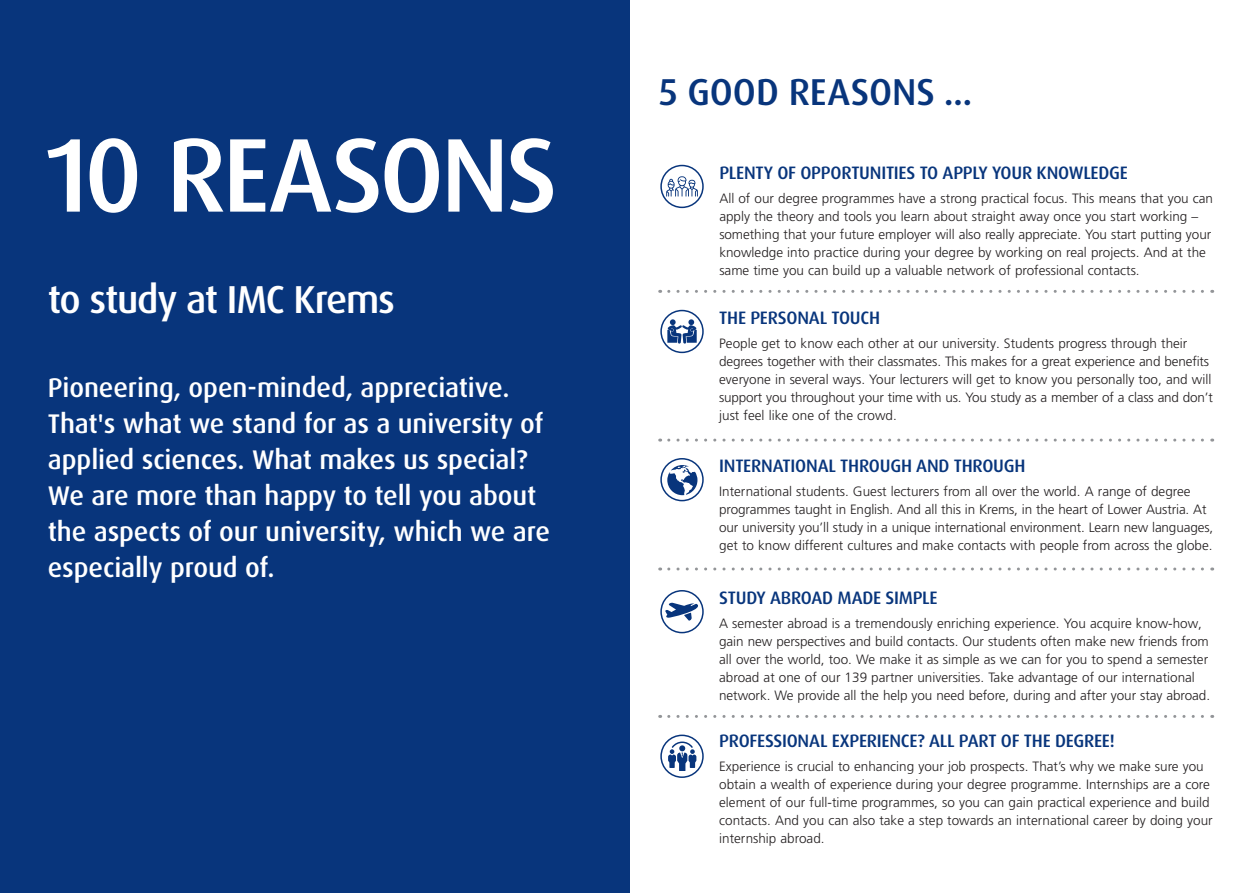
<style>
.page{position:relative;width:1259px;height:893px;background:#fff}
.page>*{position:absolute;margin:0;border:0;box-sizing:border-box;transform-origin:0 0}
.t1{font:500 105px "Dax OT";color:#fff}
.t2{font:500 39px "Dax OT";letter-spacing:-.035em;color:#fff}
.t3{font:500 37.5px "Dax OT";color:#08357c}
.t4{font:500 27px/36px "Dax OT";letter-spacing:-.005em;color:#fff}
.t5{font:500 18px "Dax OT";letter-spacing:-.015em;color:#08357c}
.t6{font:300 13.5px/18px "Frutiger LT Pro";color:#231f20}
</style>
<div class="page">
<div style="left:0;top:0;width:629px;height:893px;background:#08357c"></div>
<svg style="left:669px;top:439px;width:543px;height:3px"></svg>
<svg style="left:669px;top:290px;width:543px;height:3px"></svg>
<svg style="left:669px;top:567px;width:543px;height:3px"></svg>
<svg style="left:669px;top:715px;width:543px;height:3px"></svg>
<div style="left:660px;top:165px;width:43px;height:43px;border:2px solid #08357c;border-radius:50%"></div>
<svg style="left:666px;top:176px;width:32px;height:21px"></svg>
<div style="left:660px;top:310px;width:43px;height:43px;border:2px solid #08357c;border-radius:50%"></div>
<svg style="left:667px;top:319px;width:29px;height:25px"></svg>
<svg style="left:661px;top:459px;width:42px;height:42px"></svg>
<div style="left:660px;top:458px;width:43px;height:43px;border:2px solid #08357c;border-radius:50%"></div>
<svg style="left:667px;top:465px;width:30px;height:30px"></svg>
<div style="left:660px;top:590px;width:43px;height:43px;border:2px solid #08357c;border-radius:50%"></div>
<svg style="left:665px;top:603px;width:33px;height:18px"></svg>
<svg style="left:661px;top:735px;width:42px;height:42px"></svg>
<div style="left:660px;top:735px;width:43px;height:43px;border:2px solid #08357c;border-radius:50%"></div>
<svg style="left:668px;top:741px;width:28px;height:30px"></svg>
<h1 class="t1" style="left:46px;top:108px;width:176px">10 reasons</h1>
<h2 class="t2" style="left:48px;top:275px;width:348px">to study at IMC Krems</h2>
<h3 class="t4" style="left:48px;top:370px;width:504px">Pioneering, open-minded, appreciative.<br>That's what we stand for as a university of applied sciences. What makes us special?<br>We are more than happy to tell you about the aspects of our university, which we are especially proud of.</h3>
<h3 class="t3" style="left:659px;top:68px;width:52px">5 good</h3>
<h3 class="t3" style="left:788px;top:68px;width:22px">reasons</h3>
<h3 class="t3" style="left:944px;top:68px;width:30px">...</h3>
<h3 class="t5" style="left:719px;top:161px;width:10px">Plent</h3>
<h3 class="t5" style="left:764px;top:161px;width:70px">y of opportun</h3>
<h3 class="t5" style="left:881px;top:161px;width:124px">ities to apply your</h3>
<h3 class="t5" style="left:1036px;top:161px;width:11px">knowledge</h3>
<p class="t6" style="left:719px;top:189px;width:495px">All of our degree programmes have a strong practical focus. This means that you can apply the theory and tools you learn about straight away once you start working – something that your future employer will also really appreciate. You start putting your knowledge into practice during your degree by working on real projects. And at the same time you can build up a valuable network of professional contacts.</p>
<h3 class="t5" style="left:719px;top:306px;width:43px">The personal</h3>
<h3 class="t5" style="left:831px;top:306px;width:9px">touch</h3>
<p class="t6" style="left:719px;top:334px;width:495px">People get to know each other at our university. Students progress through their degrees together with their classmates. This makes for a great experience and benefits everyone in several ways. Your lecturers will get to know you personally too, and will support you throughout your time with us. You study as a member of a class and don’t just feel like one of the crowd.</p>
<h3 class="t5" style="left:719px;top:454px;width:10px">Internat</h3>
<h3 class="t5" style="left:790px;top:454px;width:9px">ional</h3>
<h3 class="t5" style="left:840px;top:454px;width:11px">through</h3>
<h3 class="t5" style="left:916px;top:454px;width:12px">and</h3>
<h3 class="t5" style="left:953px;top:454px;width:11px">through</h3>
<p class="t6" style="left:719px;top:483px;width:495px">International students. Guest lecturers from all over the world. A range of degree programmes taught in English. And all this in Krems, in the heart of Lower Austria. At our university you’ll study in a unique international environment. Learn new languages, get to know different cultures and make contacts with people from across the globe.</p>
<h3 class="t5" style="left:719px;top:586px;width:12px">Stud</h3>
<h3 class="t5" style="left:756px;top:586px;width:25px">y abroad</h3>
<h3 class="t5" style="left:837px;top:586px;width:12px">made</h3>
<h3 class="t5" style="left:885px;top:586px;width:41px">simple</h3>
<p class="t6" style="left:719px;top:614px;width:492px">A semester abroad is a tremendously enriching experience. You acquire know-how, gain new perspectives and build contacts. Our students often make new friends from all over the world, too. We make it as simple as we can for you to spend a semester abroad at one of our 139 partner universities. Take advantage of our international network. We provide all the help you need before, during and after your stay abroad.</p>
<h3 class="t5" style="left:719px;top:729px;width:10px">Profess</h3>
<h3 class="t5" style="left:782px;top:729px;width:16px">ional</h3>
<h3 class="t5" style="left:832px;top:729px;width:60px">exper ience</h3>
<h3 class="t5" style="left:917px;top:729px;width:55px">? All part</h3>
<h3 class="t5" style="left:1001px;top:729px;width:33px">of the</h3>
<h3 class="t5" style="left:1055px;top:729px;width:10px">degree</h3>
<h3 class="t5" style="left:1109px;top:729px;width:7px">!</h3>
<p class="t6" style="left:719px;top:757px;width:495px">Experience is crucial to enhancing your job prospects. That’s why we make sure you obtain a wealth of experience during your degree programme. Internships are a core element of our full-time programmes, so you can gain practical experience and build contacts. And you can also take a step towards an international career by doing your internship abroad.</p>
</div>
